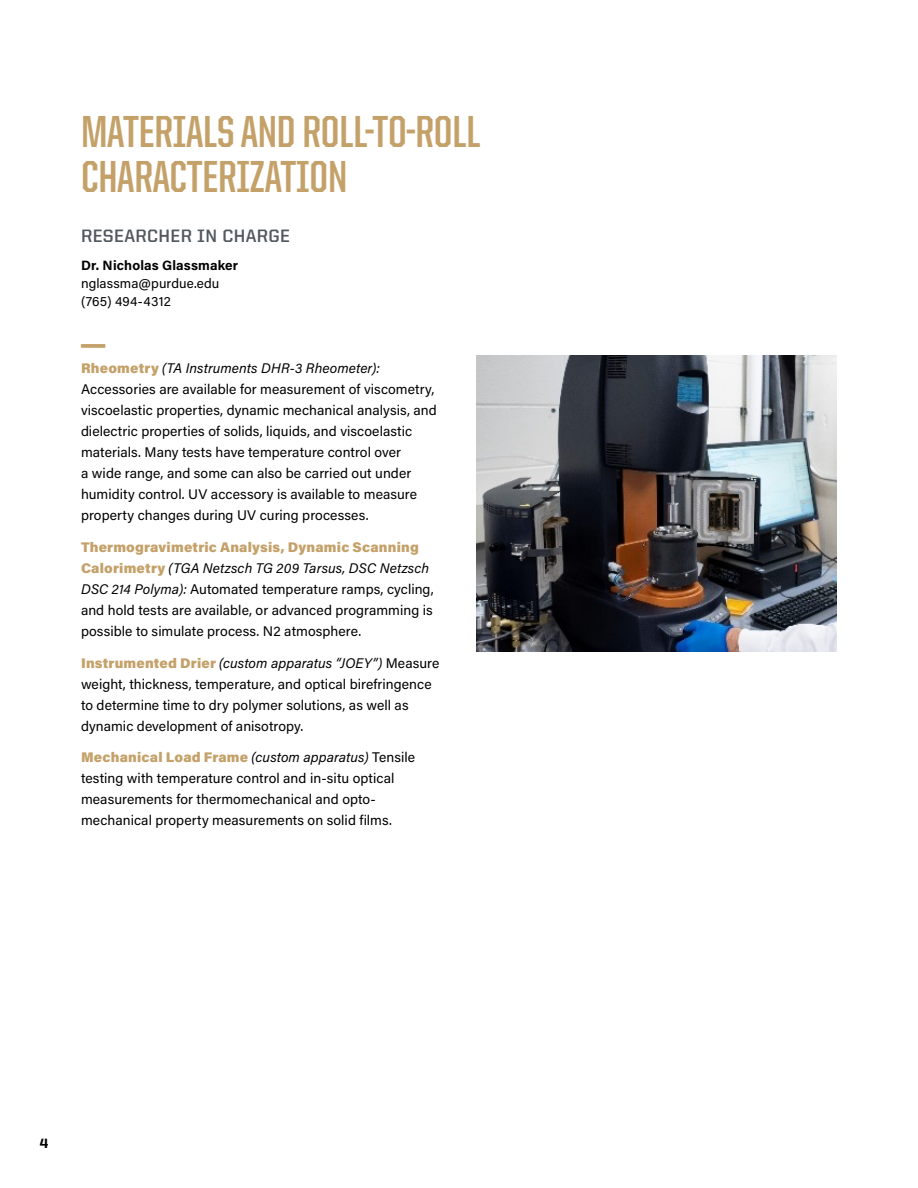
<style>
.page{position:relative;width:918px;height:1188px;background:#fff}
.page>*{position:absolute;margin:0;border:0;box-sizing:border-box;transform-origin:0 0}
.Proof_point_2_-_United_Sans_28{font:700 45px/45px "United Sans Cond";letter-spacing:-.005em;color:#c4a169}
.Body_text_Acumin_Pro_10{font:900 45px "Acumin Pro";color:#c4a169}
.Body_text_Acumin_Pro_10-2{font:700 18px "United Sans Reg";letter-spacing:.02em;color:#53595f}
.Body_text_Acumin_Pro_10-3{font:13.95px/21px "Acumin Pro";letter-spacing:.005em;color:#000}
.Body_text_Acumin_Pro_10-4{font:13.5px/18px "Acumin Pro";letter-spacing:.005em;color:#000}
.t1{font:800 13.5px "United Sans Reg";color:#000}
.s1{font-weight:700}
.s2{font-weight:900;color:#c4a169}
.s3{font-style:italic}
</style>
<div class="page">
<img style="left:477px;top:355px;width:360px;height:296px">
<p class="Proof_point_2_-_United_Sans_28" style="left:81px;top:109px;width:401px">MATERIALS AND ROLL-TO-ROLL<br>CHARACTERIZATION</p>
<p class="Body_text_Acumin_Pro_10-2" style="left:81px;top:226px;width:211px">RESEARCHER IN CHARGE</p>
<p class="Body_text_Acumin_Pro_10-4" style="left:81px;top:256px;width:159px"><span class="s1">Dr. Nicholas Glassmaker </span>nglassma@purdue.edu (765) 494-4312</p>
<p class="Body_text_Acumin_Pro_10" style="left:81px;top:293px;width:26px">_</p>
<p class="Body_text_Acumin_Pro_10-3" style="left:81px;top:357px;width:357px"><span class="s2">Rheometry</span> <span class="s3">(TA Instruments DHR-3 Rheometer):<br></span>Accessories are available for measurement of viscometry, viscoelastic properties, dynamic mechanical analysis, and dielectric properties of solids, liquids, and viscoelastic materials. Many tests have temperature control over<br>a wide range, and some can also be carried out under humidity control. UV accessory is available to measure property changes during UV curing processes.</p>
<p class="Body_text_Acumin_Pro_10-3" style="left:81px;top:536px;width:354px"><span class="s2">Thermogravimetric Analysis, Dynamic Scanning Calorimetry</span> <span class="s3">(TGA Netzsch TG 209 Tarsus, DSC Netzsch DSC 214 Polyma):</span> Automated temperature ramps, cycling, and hold tests are available, or advanced programming is possible to simulate process. N2 atmosphere.</p>
<p class="Body_text_Acumin_Pro_10-3" style="left:81px;top:652px;width:360px"><span class="s2">Instrumented Drier</span> <span class="s3">(custom apparatus “JOEY”)</span> Measure weight, thickness, temperature, and optical birefringence to determine time to dry polymer solutions, as well as dynamic development of anisotropy.</p>
<p class="Body_text_Acumin_Pro_10-3" style="left:81px;top:746px;width:336px"><span class="s2">Mechanical Load Frame</span> <span class="s3">(custom apparatus)</span> Tensile testing with temperature control and in-situ optical measurements for thermomechanical and opto&shy;mechanical property measurements on solid films.</p>
<p class="t1" style="left:40px;top:1136px;width:10px">4</p>
</div>
